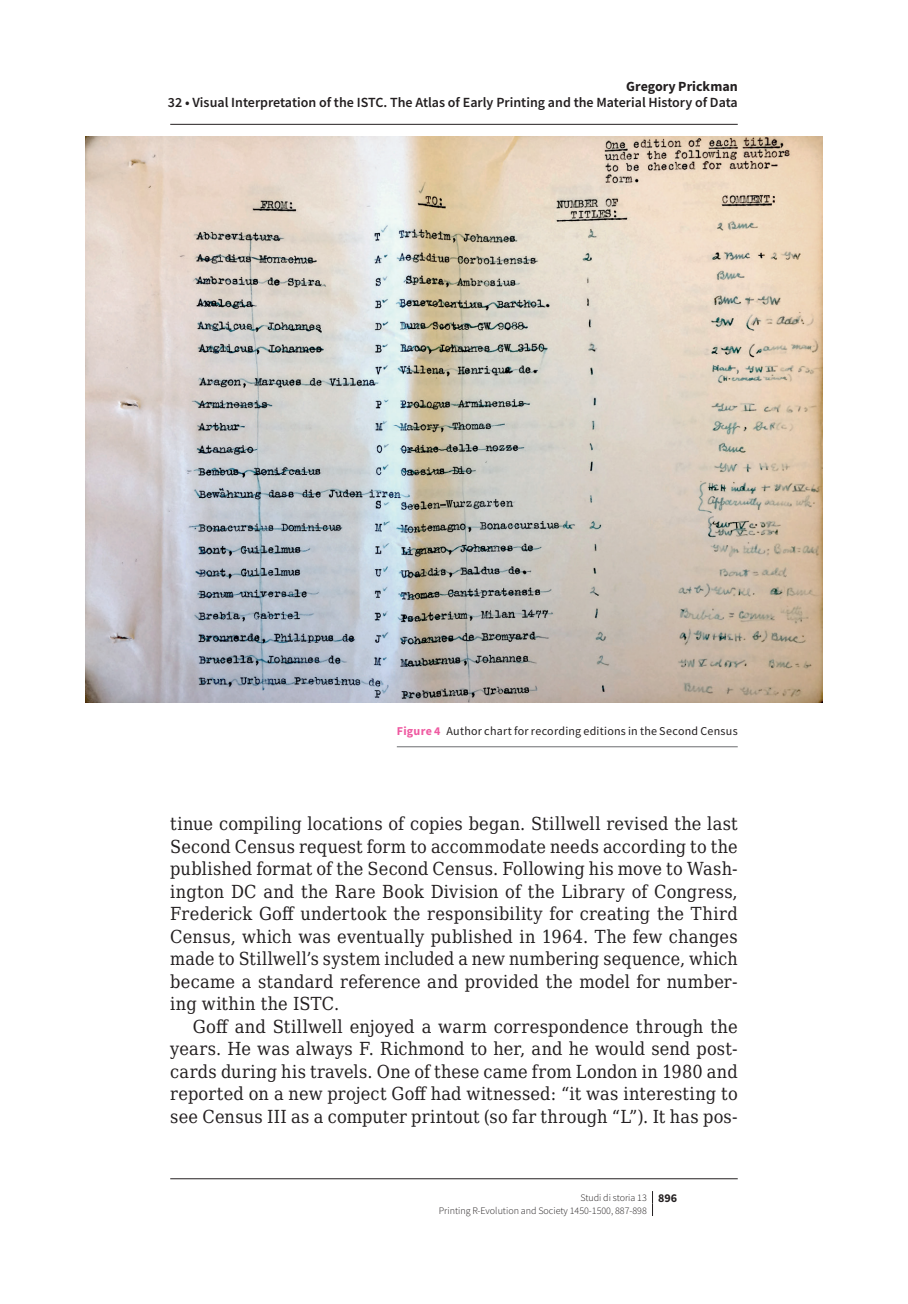
<style>
.page{position:relative;width:908px;height:1304px;background:#fff}
.page>*{position:absolute;margin:0;border:0;box-sizing:border-box;transform-origin:0 0}
.t1{font:18px/22.4px "DejaVu Serif Condensed";letter-spacing:.01em;color:#231f20;text-align:justify}
.t2{font:600 14px "Source Sans Pro";color:#231f20}
.t3{font:700 14px "Source Sans Pro";color:#231f20}
.t4{font:12px "Source Sans Pro";letter-spacing:.02em;color:#231f20}
.t5{font:300 10px/12.4px "Source Sans Pro";color:#231f20}
.s1{font-weight:700;color:#ef59a1}
.s2{font-weight:700;font-size:12px}
</style>
<div class="page">
<svg style="left:652px;top:1191px;width:1px;height:25px"></svg>
<img style="left:85px;top:136px;width:737px;height:567px">
<hr style="left:396px;top:746px;width:341px;height:1px;background:#6c6d70">
<hr style="left:170px;top:124px;width:567px;height:1px;background:#231f20">
<hr style="left:170px;top:1178px;width:567px;height:1px;background:#231f20">
<p class="t3" style="left:626px;top:77px;width:113px">Gregory Prickman</p>
<p class="t2" style="left:168px;top:94px;width:571px">32 • Visual Interpretation of the ISTC. The Atlas of Early Printing and the Material History of Data</p>
<p class="t4" style="left:396px;top:724px;width:342px"><span class="s1">Figure 4</span> Author chart for recording editions in the Second Census</p>
<p class="t1" style="left:170px;top:812px;width:568px">tinue compiling locations of copies began. Stillwell revised the last Second Census request form to accommodate needs according to the published format of the Second Census. Following his move to Wash&shy;ington DC and the Rare Book Division of the Library of Congress, Frederick Goff undertook the responsibility for creating the Third Census, which was eventually published in 1964. The few changes made to Stillwell’s system included a new numbering sequence, which became a standard reference and provided the model for number&shy;ing within the ISTC.</p>
<p class="t1" style="left:170px;top:1015px;width:568px;text-indent:23px">Goff and Stillwell enjoyed a warm correspondence through the years. He was always F. Richmond to her, and he would send post&shy;cards during his travels. One of these came from London in 1980 and reported on a new project Goff had witnessed: “it was interesting to see Census III as a computer printout (so far through “L”). It has pos-</p>
<p class="t5" style="left:438px;top:1191px;width:240px;text-indent:141px">Studi di storia 13 <span class="s2">896<br></span>Printing R-Evolution and Society 1450-1500, 887-898</p>
</div>
